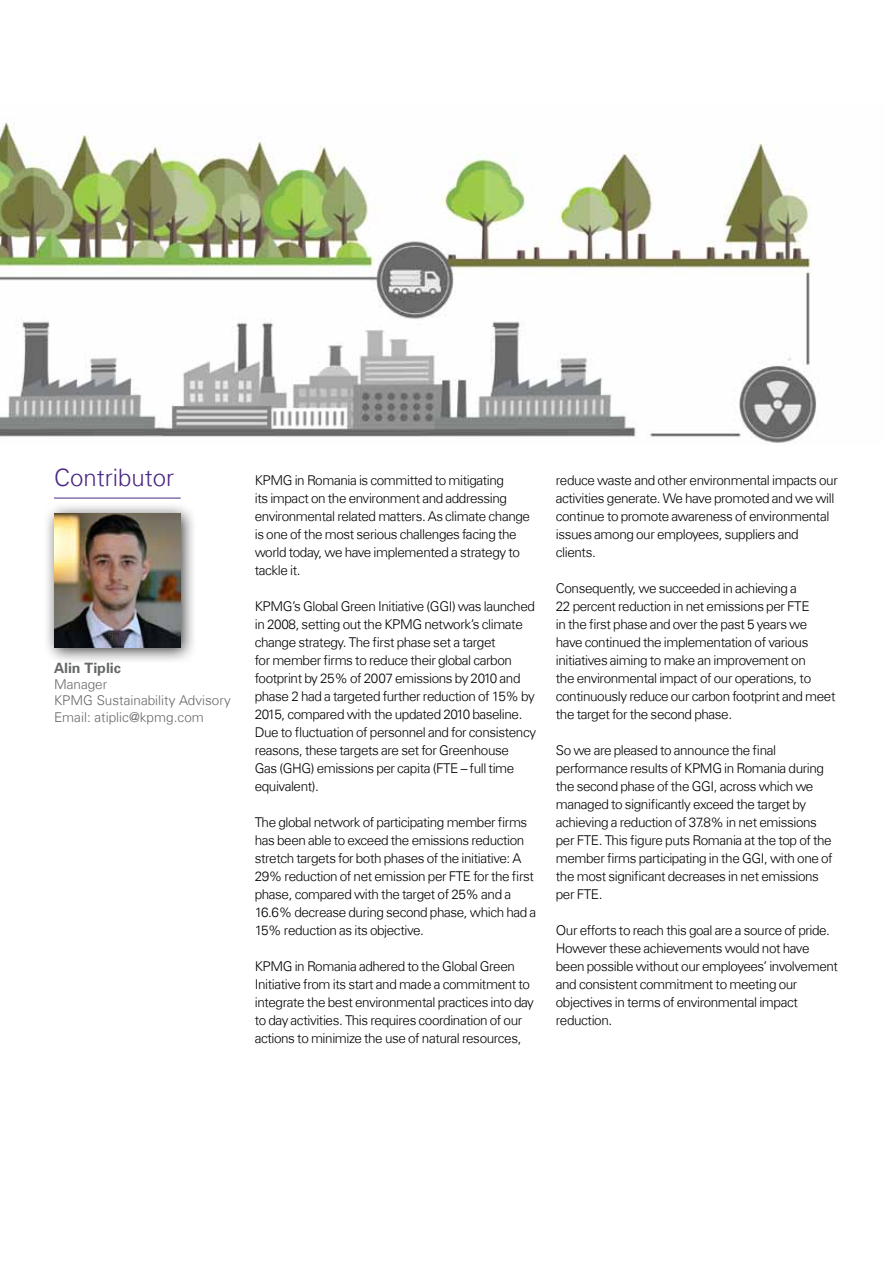
<style>
.page{position:relative;width:893px;height:1263px;background:#fff}
.page>*{position:absolute;margin:0;border:0;box-sizing:border-box;transform-origin:0 0}
.t1{font:300 24px "Universfor KPMG";color:#4b2884}
.t2{font:700 14.25px "Universfor KPMG";color:#666767}
.t3{font:300 13.5px/18px "Universfor KPMG";letter-spacing:-.03em;color:#000}
.t4{font:300 13.5px/16.2px "Universfor KPMG";color:#666767}
</style>
<div class="page">
<img style="left:0;top:122px;width:817px;height:321px">
<div style="left:43px;top:502px;width:155px;height:163px;background:#000;opacity:.75"></div>
<img style="left:54px;top:513px;width:127px;height:134px">
<hr style="left:54px;top:498px;width:127px;height:1px;background:#4b2884">
<h1 class="t1" style="left:54px;top:463px;width:122px">Contributor</h1>
<p class="t2" style="left:54px;top:659px;width:69px">Alin Tiplic</p>
<p class="t4" style="left:54px;top:676px;width:178px">Manager<br>KPMG Sustainability Advisory<br>Email: atiplic@kpmg.com</p>
<p class="t3" style="left:255px;top:471px;width:277px">KPMG in Romania is committed to mitigating<br>its impact on the environment and addressing environmental related matters. As climate change is one of the most serious challenges facing the world today, we have implemented a strategy to tackle it.</p>
<p class="t3" style="left:255px;top:597px;width:283px">KPMG’s Global Green Initiative (GGI) was launched in 2008, setting out the KPMG network’s climate change strategy. The first phase set a target<br>for member firms to reduce their global carbon footprint by 25% of 2007 emissions by 2010 and phase 2 had a targeted further reduction of 15% by 2015, compared with the updated 2010 baseline.<br>Due to fluctuation of personnel and for consistency reasons, these targets are set for Greenhouse<br>Gas (GHG) emissions per capita (FTE – full time equivalent).</p>
<p class="t3" style="left:255px;top:813px;width:283px">The global network of participating member firms has been able to exceed the emissions reduction stretch targets for both phases of the initiative: A 29% reduction of net emission per FTE for the first phase, compared with the target of 25% and a 16.6% decrease during second phase, which had a 15% reduction as its objective.</p>
<p class="t3" style="left:255px;top:957px;width:281px">KPMG in Romania adhered to the Global Green Initiative from its start and made a commitment to integrate the best environmental practices into day to day activities. This requires coordination of our actions to minimize the use of natural resources,</p>
<p class="t3" style="left:556px;top:471px;width:283px">reduce waste and other environmental impacts our activities generate. We have promoted and we will continue to promote awareness of environmental issues among our employees, suppliers and clients.</p>
<p class="t3" style="left:556px;top:579px;width:281px">Consequently, we succeeded in achieving a<br>22 percent reduction in net emissions per FTE<br>in the first phase and over the past 5 years we have continued the implementation of various initiatives aiming to make an improvement on<br>the environmental impact of our operations, to continuously reduce our carbon footprint and meet the target for the second phase.</p>
<p class="t3" style="left:556px;top:741px;width:278px">So we are pleased to announce the final performance results of KPMG in Romania during the second phase of the GGI, across which we managed to significantly exceed the target by achieving a reduction of 37.8% in net emissions per FTE. This figure puts Romania at the top of the member firms participating in the GGI, with one of the most significant decreases in net emissions per FTE.</p>
<p class="t3" style="left:556px;top:921px;width:284px">Our efforts to reach this goal are a source of pride.<br>However these achievements would not have been possible without our employees’ involvement and consistent commitment to meeting our objectives in terms of environmental impact reduction.</p>
</div>
